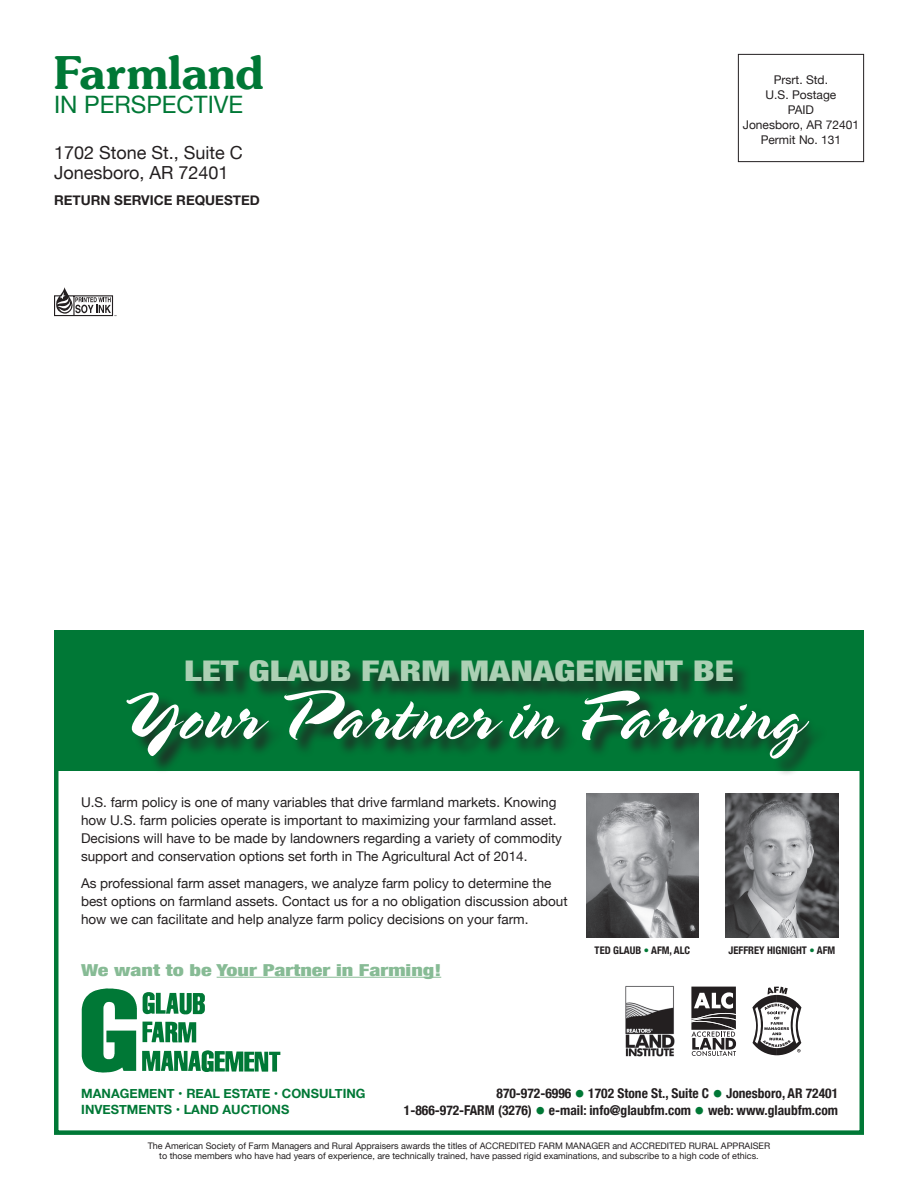
<style>
.page{position:relative;width:918px;height:1188px;background:#fff}
.page>*{position:absolute;margin:0;border:0;box-sizing:border-box;transform-origin:0 0}
.t1{font:72px "Spring";color:#fff}
.t2{font:600 45px "Souvenir";color:#007836}
.t3{font:900 condensed 28.5px "Helvetica Neue";color:#acd0b4;scale:1.34 1}
.t4{font:24px "Helvetica Neue";color:#007836}
.t5{font:18px/20.2px "Helvetica Neue";color:#231f20}
.t6{font:900 condensed 16.5px "Helvetica Neue";color:#87bb95;scale:1.34 1}
.t7{font:13.5px/18px "Helvetica Neue";color:#231f20}
.t8{font:700 condensed 13.5px/16.5px "Helvetica Neue";color:#231f20;text-align:right}
.t9{font:700 13.5px "Helvetica Neue";color:#231f20}
.t10{font:700 12.75px/16.5px "Helvetica Neue";color:#007836}
.t11{font:12px/15px "Helvetica Neue";color:#231f20;text-align:center}
.t12{font:700 condensed 10.5px "Helvetica Neue";color:#231f20}
.t13{font:9px/10.5px "Helvetica Neue";color:#231f20;text-align:center}
.s1{color:#007836}
.s2{font-size:21px;color:#007836}
</style>
<div class="page">
<div style="left:54px;top:630px;width:810px;height:140px;background:#007836"></div>
<div style="left:738px;top:54px;width:126px;height:108px;border:1px solid #231f20"></div>
<svg style="left:54px;top:287px;width:62px;height:30px"></svg>
<div style="left:130px;top:663px;width:697px;height:114px;background:#231f20;opacity:.75"></div>
<hr style="left:217px;top:977px;width:224px;height:1px;background:#87bb95">
<img style="left:81px;top:988px;width:200px;height:85px">
<img style="left:726px;top:794px;width:112px;height:144px">
<img style="left:586px;top:794px;width:113px;height:144px">
<svg style="left:752px;top:987px;width:49px;height:68px"></svg>
<img style="left:625px;top:986px;width:50px;height:71px">
<svg style="left:691px;top:987px;width:45px;height:69px"></svg>
<h2 class="t2" style="left:54px;top:44px;width:211px">Farmland</h2>
<h3 class="t4" style="left:54px;top:87px;width:191px">IN PERSPECTIVE</h3>
<h3 class="t5" style="left:54px;top:143px;width:190px">1702 Stone St., Suite C<br>Jonesboro, AR 72401</h3>
<p class="t9" style="left:54px;top:189px;width:207px">RETURN SERVICE REQUESTED</p>
<p class="t11" style="left:743px;top:73px;width:118px">Prsrt. Std.<br>U.S. Postage<br>PAID<br>Jonesboro, AR 72401<br>Permit No. 131</p>
<h3 class="t3" style="left:184px;top:648px;width:412px">LET GLAUB FARM MANAGEMENT BE</h3>
<h1 class="t1" style="left:117px;top:684px;width:685px">Your Partner in Farming</h1>
<p class="t7" style="left:81px;top:794px;width:483px">U.S. farm policy is one of many variables that drive farmland markets. Knowing how U.S. farm policies operate is important to maximizing your farmland asset.<br>Decisions will have to be made by landowners regarding a variety of commodity support and conservation options set forth in The Agricultural Act of 2014.</p>
<p class="t7" style="left:81px;top:875px;width:488px">As professional farm asset managers, we analyze farm policy to determine the best options on farmland assets. Contact us for a no obligation discussion about how we can facilitate and help analyze farm policy decisions on your farm.</p>
<p class="t6" style="left:81px;top:956px;width:270px">We want to be Your Partner in Farming!</p>
<p class="t12" style="left:595px;top:942px;width:97px">TED GLAUB <span class="s1">•</span> AFM, ALC</p>
<p class="t12" style="left:729px;top:942px;width:108px">JEFFREY HIGNIGHT <span class="s1">•</span> AFM</p>
<p class="t10" style="left:81px;top:1085px;width:286px">MANAGEMENT • REAL ESTATE • CONSULTING<br>INVESTMENTS • LAND AUCTIONS</p>
<p class="t8" style="left:404px;top:1084px;width:436px">870-972-6996 <span class="s2">•</span> 1702 Stone St., Suite C <span class="s2">•</span> Jonesboro, AR 72401<br>1-866-972-FARM (3276) <span class="s2">•</span> e-mail: info@glaubfm.com <span class="s2">•</span> web: www.glaubfm.com</p>
<p class="t13" style="left:148px;top:1141px;width:624px">The American Society of Farm Managers and Rural Appraisers awards the titles of ACCREDITED FARM MANAGER and ACCREDITED RURAL APPRAISER to those members who have had years of experience, are technically trained, have passed rigid examinations, and subscribe to a high code of ethics.</p>
</div>
